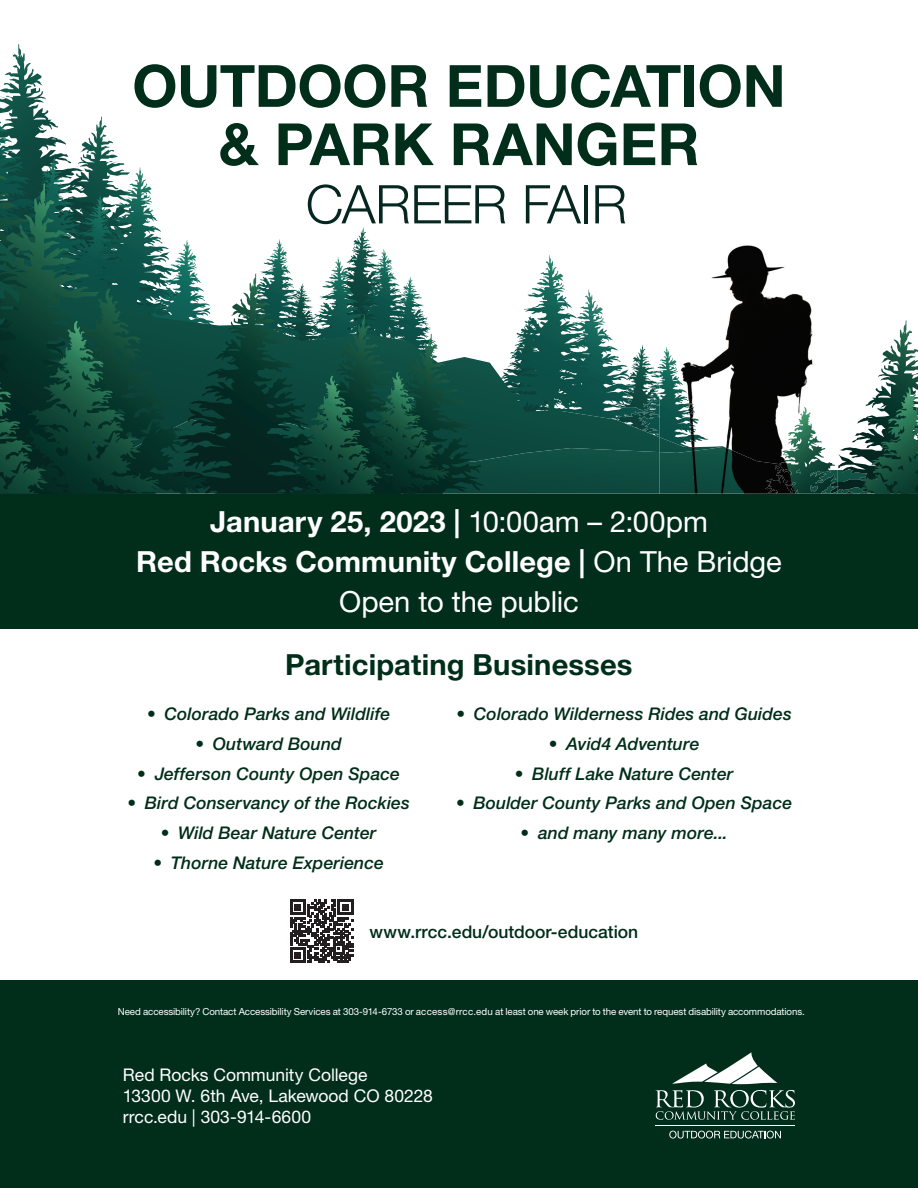
<style>
.page{position:relative;width:918px;height:1188px;background:#fff}
.page>*{position:absolute;margin:0;border:0;box-sizing:border-box;transform-origin:0 0}
.t1{font:700 58.35px/58.3px "Helvetica Neue LT Std";letter-spacing:-.005em;color:#002e1a;text-align:center}
.t2{font:300 53.4px "Helvetica Neue LT Std";letter-spacing:-.015em;color:#052720}
.t3{font:700 29.1px/39.9px "Helvetica Neue LT Std";letter-spacing:.005em;color:#fff;text-align:center}
.t4{font:700 29.1px "Helvetica Neue LT Std";letter-spacing:.005em;color:#002e1a}
.t5{font:italic 500 17.55px "Helvetica Neue LT Std";letter-spacing:.005em;color:#002e1a}
.t6{font:17.55px/21px "Helvetica Neue LT Std";color:#fff}
.t7{font:500 17.55px "Helvetica Neue LT Std";color:#002e1a}
.t8{font:9.75px "Helvetica Neue LT Std";letter-spacing:-.01em;color:#fff}
.s1{font-weight:400}
</style>
<div class="page">
<div style="left:0;top:981px;width:918px;height:207px;background:#002e1a"></div>
<svg style="left:141px;top:242px;width:502px;height:177px"></svg>
<img style="left:141px;top:419px;width:718px;height:75px">
<svg style="left:202px;top:228px;width:229px;height:266px"></svg>
<svg style="left:859px;top:321px;width:59px;height:173px"></svg>
<svg style="left:0;top:45px;width:140px;height:449px"></svg>
<svg style="left:669px;top:1131px;width:112px;height:8px"></svg>
<hr style="left:655px;top:1125px;width:140px;height:1px;background:#fff">
<svg style="left:656px;top:1090px;width:139px;height:30px"></svg>
<svg style="left:672px;top:1052px;width:105px;height:32px"></svg>
<img style="left:708px;top:245px;width:105px;height:172px">
<img style="left:708px;top:417px;width:129px;height:30px">
<svg style="left:625px;top:345px;width:35px;height:74px"></svg>
<img style="left:660px;top:347px;width:48px;height:90px">
<img style="left:660px;top:437px;width:64px;height:10px">
<img style="left:660px;top:447px;width:177px;height:47px">
<svg style="left:830px;top:482px;width:7px;height:12px"></svg>
<img style="left:765px;top:407px;width:40px;height:86px">
<svg style="left:290px;top:900px;width:63px;height:63px"></svg>
<div style="left:0;top:494px;width:918px;height:95px;background:#002e1a"></div>
<div style="left:0;top:534px;width:918px;height:94px;background:#002e1a"></div>
<h1 class="t1" style="left:132px;top:56px;width:655px">OUTDOOR EDUCATION &amp; PARK RANGER</h1>
<h2 class="t2" style="left:306px;top:172px;width:323px">CAREER FAIR</h2>
<h3 class="t3" style="left:136px;top:501px;width:647px">January 25, 2023 | <span class="s1">10:00am – 2:00pm<br></span>Red Rocks Community College | <span class="s1">On The Bridge<br>Open to the public</span></h3>
<h3 class="t4" style="left:285px;top:646px;width:349px">Participating Businesses</h3>
<p class="t5" style="left:147px;top:704px;width:244px">• Colorado Parks and Wildlife</p>
<p class="t5" style="left:195px;top:733px;width:148px">• Outward Bound</p>
<p class="t5" style="left:137px;top:763px;width:264px">• Jefferson County Open Space</p>
<p class="t5" style="left:127px;top:793px;width:284px">• Bird Conservancy of the Rockies</p>
<p class="t5" style="left:161px;top:823px;width:217px">• Wild Bear Nature Center</p>
<p class="t5" style="left:153px;top:852px;width:232px">• Thorne Nature Experience</p>
<p class="t5" style="left:457px;top:704px;width:337px">• Colorado Wilderness Rides and Guides</p>
<p class="t5" style="left:549px;top:733px;width:152px">• Avid4 Adventure</p>
<p class="t5" style="left:515px;top:763px;width:220px">• Bluff Lake Nature Center</p>
<p class="t5" style="left:456px;top:793px;width:338px">• Boulder County Parks and Open Space</p>
<p class="t5" style="left:521px;top:823px;width:209px">• and many many more...</p>
<p class="t7" style="left:370px;top:921px;width:270px">www.rrcc.edu/outdoor-education</p>
<p class="t8" style="left:118px;top:1006px;width:688px">Need accessibility? Contact Accessibility Services at 303-914-6733 or access@rrcc.edu at least one week prior to the event to request disability accommodations.</p>
<p class="t6" style="left:123px;top:1064px;width:311px">Red Rocks Community College<br>13300 W. 6th Ave, Lakewood CO 80228 rrcc.edu | 303-914-6600</p>
</div>
